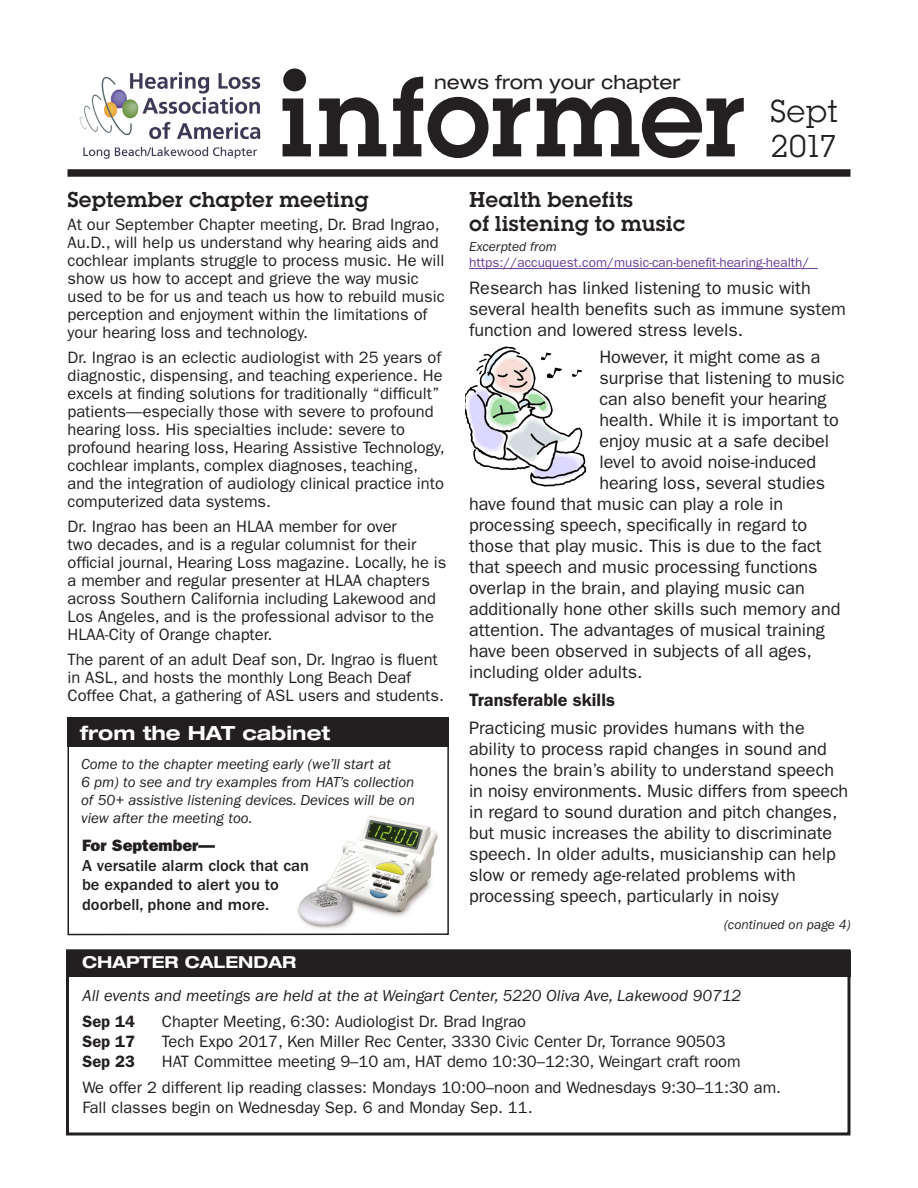
<style>
.page{position:relative;width:918px;height:1188px;background:#fff}
.page>*{position:absolute;margin:0;border:0;box-sizing:border-box;transform-origin:0 0}
.t1{font:33px "Lubalin Graph ITC";color:#231f20}
.t2{font:600 22.5px/24px "Lubalin Graph ITC";color:#231f20}
.t3{font:expanded 19.5px "Helvetica Neue LT";color:#231f20}
.t4{font:700 expanded 19.5px "Helvetica Neue LT";color:#fff}
.t5{font:18px/21px "ITC Franklin Gothic Std";color:#231f20}
.t6{font:600 18px "ITC Franklin Gothic Std";color:#231f20}
.t7{font:16.5px/18px "ITC Franklin Gothic Std";color:#231f20}
.t8{font:500 16.5px/19.5px "ITC Franklin Gothic Std";color:#231f20}
.t9{font:italic 16.5px "ITC Franklin Gothic Std";color:#231f20}
.t10{font:700 expanded 16.5px "Helvetica Neue LT";color:#fff}
.t11{font:600 16.5px "ITC Franklin Gothic Std";color:#231f20}
.t12{font:italic 15px/18px "ITC Franklin Gothic Std";color:#231f20}
.t13{font:13.5px/16.5px "ITC Franklin Gothic Std";color:#6b3e98}
.t14{font:italic 13.5px "ITC Franklin Gothic Std";color:#231f20}
.s1{font-family:"ITC Franklin Gothic Std Hvy";font-weight:400}
.s2{font-style:italic;color:#231f20}
</style>
<div class="page">
<hr style="left:469px;top:268px;width:349px;height:1px;background:#6b3e98">
<div style="left:66px;top:949px;width:784px;height:187px;border:3px solid #231f20"></div>
<svg style="left:283px;top:98px;width:28px;height:58px"></svg>
<svg style="left:319px;top:97px;width:67px;height:59px"></svg>
<svg style="left:393px;top:77px;width:137px;height:81px"></svg>
<svg style="left:537px;top:97px;width:207px;height:61px"></svg>
<div style="left:283px;top:68px;width:23px;height:23px;background:#241f21;border-radius:50%"></div>
<img style="left:79px;top:72px;width:182px;height:87px">
<div style="left:68px;top:169px;width:782px;height:8px;background:#231f20"></div>
<div style="left:68px;top:951px;width:782px;height:26px;background:#231f20"></div>
<svg style="left:67px;top:717px;width:382px;height:219px"></svg>
<div style="left:68px;top:717px;width:381px;height:30px;background:#231f20"></div>
<img style="left:465px;top:346px;width:121px;height:141px">
<p class="t3" style="left:434px;top:70px;width:248px">news from your chapter</p>
<p class="t1" style="left:770px;top:92px;width:69px">Sept</p>
<p class="t1" style="left:771px;top:127px;width:68px">2017</p>
<p class="t2" style="left:68px;top:187px;width:303px">September chapter meeting</p>
<p class="t7" style="left:68px;top:216px;width:379px">At our September Chapter meeting, Dr. Brad Ingrao, Au.D., will help us understand why hearing aids and cochlear implants struggle to process music. He will show us how to accept and grieve the way music used to be for us and teach us how to rebuild music perception and enjoyment within the limitations of your hearing loss and technology.</p>
<p class="t7" style="left:68px;top:349px;width:379px">Dr. Ingrao is an eclectic audiologist with 25 years of diagnostic, dispensing, and teaching experience. He excels at finding solutions for traditionally “difficult” patients—especially those with severe to profound hearing loss. His specialties include: severe to profound hearing loss, Hearing Assistive Technology, cochlear implants, complex diagnoses, teaching, and the integration of audiology clinical practice into computerized data systems.</p>
<p class="t7" style="left:68px;top:517px;width:381px">Dr. Ingrao has been an HLAA member for over<br>two decades, and is a regular columnist for their official journal, Hearing Loss magazine. Locally, he is a member and regular presenter at HLAA chapters across Southern California including Lakewood and Los Angeles, and is the professional advisor to the HLAA-City of Orange chapter.</p>
<p class="t7" style="left:68px;top:650px;width:378px">The parent of an adult Deaf son, Dr. Ingrao is fluent in ASL, and hosts the monthly Long Beach Deaf<br>Coffee Chat, a gathering of ASL users and students.</p>
<p class="t4" style="left:80px;top:721px;width:252px">from the HAT cabinet</p>
<p class="t12" style="left:81px;top:755px;width:335px">Come to the chapter meeting early (we’ll start at<br>6 pm) to see and try examples from HAT’s collection of 50+ assistive listening devices. Devices will be on view after the meeting too.</p>
<p class="t8" style="left:82px;top:836px;width:228px"><span class="s1">For September—<br></span>A versatile alarm clock that can be expanded to alert you to doorbell, phone and more.</p>
<p class="t10" style="left:82px;top:952px;width:216px">CHAPTER CALENDAR</p>
<p class="t2" style="left:469px;top:187px;width:218px">Health benefits<br>of listening to music</p>
<p class="t13" style="left:469px;top:238px;width:342px"><span class="s2">Excerpted from </span>https://accuquest.com/music-can-benefit-hearing-health/</p>
<p class="t5" style="left:469px;top:277px;width:378px">Research has linked listening to music with several health benefits such as immune system function and lowered stress levels.</p>
<p class="t5" style="left:599px;top:347px;width:223px">However, it might come as a</p>
<p class="t5" style="left:599px;top:368px;width:247px">surprise that listening to music</p>
<p class="t5" style="left:599px;top:389px;width:229px">can also benefit your hearing</p>
<p class="t5" style="left:599px;top:410px;width:241px">health. While it is important to</p>
<p class="t5" style="left:599px;top:431px;width:231px">enjoy music at a safe decibel</p>
<p class="t5" style="left:599px;top:452px;width:218px">level to avoid noise-induced</p>
<p class="t5" style="left:599px;top:473px;width:227px">hearing loss, several studies</p>
<p class="t5" style="left:469px;top:494px;width:316px">have found that music can play a role in</p>
<p class="t5" style="left:469px;top:515px;width:340px">processing speech, specifically in regard to</p>
<p class="t5" style="left:469px;top:536px;width:354px">those that play music. This is due to the fact</p>
<p class="t5" style="left:469px;top:557px;width:350px">that speech and music processing functions</p>
<p class="t5" style="left:469px;top:578px;width:337px">overlap in the brain, and playing music can</p>
<p class="t5" style="left:469px;top:599px;width:373px">additionally hone other skills such memory and</p>
<p class="t5" style="left:469px;top:620px;width:357px">attention. The advantages of musical training</p>
<p class="t5" style="left:469px;top:641px;width:344px">have been observed in subjects of all ages,</p>
<p class="t5" style="left:469px;top:662px;width:175px">including older adults.</p>
<p class="t6" style="left:469px;top:689px;width:147px">Transferable skills</p>
<p class="t5" style="left:469px;top:717px;width:381px">Practicing music provides humans with the ability to process rapid changes in sound and hones the brain’s ability to understand speech in noisy environments. Music differs from speech in regard to sound duration and pitch changes, but music increases the ability to discriminate speech. In older adults, musicianship can help slow or remedy age-related problems with processing speech, particularly in noisy</p>
<p class="t14" style="left:724px;top:917px;width:128px">(continued on page 4)</p>
<p class="t9" style="left:82px;top:986px;width:660px">All events and meetings are held at the at Weingart Center, 5220 Oliva Ave, Lakewood 90712</p>
<p class="t11" style="left:82px;top:1012px;width:54px">Sep 14</p>
<p class="t7" style="left:162px;top:1013px;width:366px">Chapter Meeting, 6:30: Audiologist Dr. Brad Ingrao</p>
<p class="t11" style="left:82px;top:1032px;width:54px">Sep 17</p>
<p class="t7" style="left:162px;top:1032px;width:565px">Tech Expo 2017, Ken Miller Rec Center, 3330 Civic Center Dr, Torrance 90503</p>
<p class="t11" style="left:82px;top:1051px;width:54px">Sep 23</p>
<p class="t7" style="left:162px;top:1052px;width:580px">HAT Committee meeting 9–10 am, HAT demo 10:30–12:30, Weingart craft room</p>
<p class="t7" style="left:82px;top:1078px;width:700px;line-height:19.8px">We offer 2 different lip reading classes: Mondays 10:00–noon and Wednesdays 9:30–11:30 am.<br>Fall classes begin on Wednesday Sep. 6 and Monday Sep. 11.</p>
</div>
